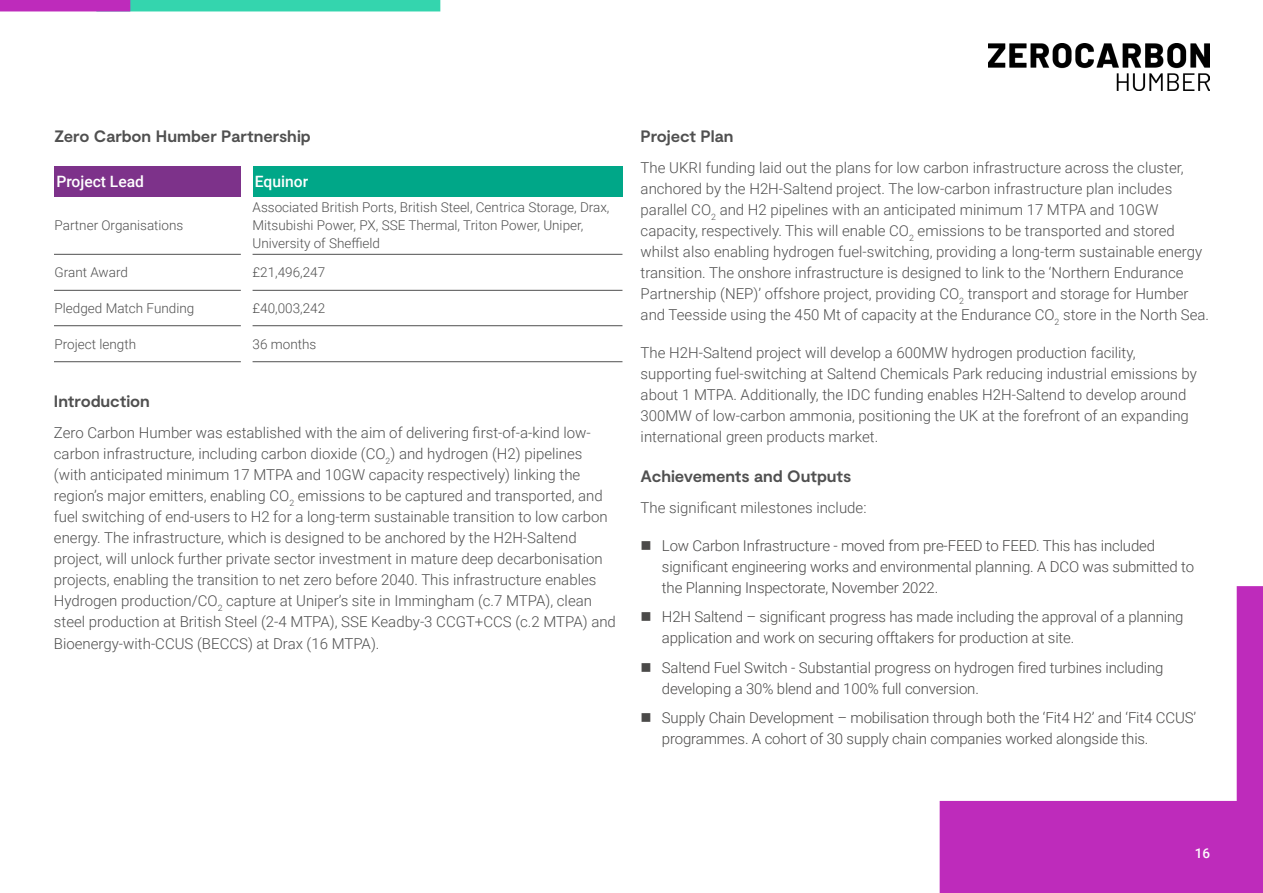
<style>
.page{position:relative;width:1263px;height:893px;background:#fff}
.page>*{position:absolute;margin:0;border:0;box-sizing:border-box;transform-origin:0 0}
.t1{font:700 16.5px "Moderat";letter-spacing:-.005em;color:#505050}
.t2{font:500 15.6px "Roboto";color:#fff}
.t3{font:300 15px/21px "Roboto";color:#505050}
.t4{font:300 15px/21px "Roboto";letter-spacing:-.01em;color:#4b4a49}
.t5{font:300 13.5px/18px "Roboto";color:#505050}
.t6{font:500 13.5px "Roboto";color:#fdfdfd}
</style>
<div class="page">
<svg style="left:940px;top:586px;width:323px;height:307px"></svg>
<svg style="left:0;top:0;width:440px;height:11px;background:#5ca2b1"></svg>
<img style="left:989px;top:43px;width:220px;height:48px">
<div style="left:54px;top:166px;width:187px;height:30px;background:#7d328a"></div>
<div style="left:253px;top:166px;width:369px;height:30px;background:#00a788"></div>
<hr style="left:54px;top:254px;width:187px;height:1px;background:#505050">
<hr style="left:253px;top:254px;width:369px;height:1px;background:#505050">
<hr style="left:54px;top:290px;width:187px;height:1px;background:#505050">
<hr style="left:253px;top:290px;width:369px;height:1px;background:#505050">
<hr style="left:54px;top:325px;width:187px;height:1px;background:#505050">
<hr style="left:253px;top:325px;width:369px;height:1px;background:#505050">
<hr style="left:54px;top:361px;width:187px;height:1px;background:#505050">
<hr style="left:253px;top:361px;width:369px;height:1px;background:#505050">
<p class="t1" style="left:54px;top:126px;width:258px">Zero Carbon Humber Partnership</p>
<p class="t2" style="left:56px;top:171px;width:89px">Project Lead</p>
<p class="t2" style="left:255px;top:171px;width:55px">Equinor</p>
<p class="t5" style="left:55px;top:216px;width:130px">Partner Organisations</p>
<p class="t5" style="left:253px;top:198px;width:358px">Associated British Ports, British Steel, Centrica Storage, Drax,<br>Mitsubishi Power, PX, SSE Thermal, Triton Power, Uniper,<br>University of Sheffield</p>
<p class="t5" style="left:55px;top:263px;width:75px">Grant Award</p>
<p class="t5" style="left:253px;top:263px;width:74px">£21,496,247</p>
<p class="t5" style="left:55px;top:299px;width:141px">Pledged Match Funding</p>
<p class="t5" style="left:253px;top:299px;width:74px">£40,003,242</p>
<p class="t5" style="left:55px;top:334px;width:83px">Project length</p>
<p class="t5" style="left:253px;top:334px;width:65px">36 months</p>
<p class="t1" style="left:54px;top:392px;width:97px">Introduction</p>
<p class="t3" style="left:54px;top:422px;width:564px">Zero Carbon Humber was established with the aim of delivering first-of-a-kind low&shy;carbon infrastructure, including carbon dioxide (CO<sub>2</sub>) and hydrogen (H2) pipelines (with anticipated minimum 17 MTPA and 10GW capacity respectively) linking the region’s major emitters, enabling CO<sub>2</sub> emissions to be captured and transported, and fuel switching of end-users to H2 for a long-term sustainable transition to low carbon energy. The infrastructure, which is designed to be anchored by the H2H-Saltend project, will unlock further private sector investment in mature deep decarbonisation projects, enabling the transition to net zero before 2040. This infrastructure enables Hydrogen production/CO<sub>2</sub> capture at Uniper’s site in Immingham (c.7 MTPA), clean steel production at British Steel (2-4 MTPA), SSE Keadby-3 CCGT+CCS (c.2 MTPA) and Bioenergy-with-CCUS (BECCS) at Drax (16 MTPA).</p>
<p class="t1" style="left:641px;top:126px;width:94px">Project Plan</p>
<p class="t3" style="left:641px;top:157px;width:570px">The UKRI funding laid out the plans for low carbon infrastructure across the cluster, anchored by the H2H-Saltend project. The low-carbon infrastructure plan includes parallel CO<sub>2</sub> and H2 pipelines with an anticipated minimum 17 MTPA and 10GW capacity, respectively. This will enable CO<sub>2</sub> emissions to be transported and stored whilst also enabling hydrogen fuel-switching, providing a long-term sustainable energy transition. The onshore infrastructure is designed to link to the ‘Northern Endurance Partnership (NEP)’ offshore project, providing CO<sub>2</sub> transport and storage for Humber and Teesside using the 450 Mt of capacity at the Endurance CO<sub>2</sub> store in the North Sea.</p>
<p class="t3" style="left:641px;top:342px;width:558px">The H2H-Saltend project will develop a 600MW hydrogen production facility, supporting fuel-switching at Saltend Chemicals Park reducing industrial emissions by about 1 MTPA. Additionally, the IDC funding enables H2H-Saltend to develop around 300MW of low-carbon ammonia, positioning the UK at the forefront of an expanding international green products market.</p>
<p class="t1" style="left:641px;top:466px;width:212px">Achievements and Outputs</p>
<p class="t3" style="left:641px;top:496px;width:227px">The significant milestones include:</p>
<p class="t4" style="left:662px;top:534px;width:534px">Low Carbon Infrastructure - moved from pre-FEED to FEED. This has included significant engineering works and environmental planning. A DCO was submitted to the Planning Inspectorate, November 2022.</p>
<p class="t4" style="left:662px;top:606px;width:523px">H2H Saltend – significant progress has made including the approval of a planning application and work on securing offtakers for production at site.</p>
<p class="t4" style="left:662px;top:656px;width:503px">Saltend Fuel Switch - Substantial progress on hydrogen fired turbines including developing a 30% blend and 100% full conversion.</p>
<p class="t4" style="left:662px;top:707px;width:536px">Supply Chain Development – mobilisation through both the ‘Fit4 H2’ and ‘Fit4 CCUS’ programmes. A cohort of 30 supply chain companies worked alongside this.</p>
<p class="t6" style="left:1195px;top:844px;width:17px">16</p>
</div>
